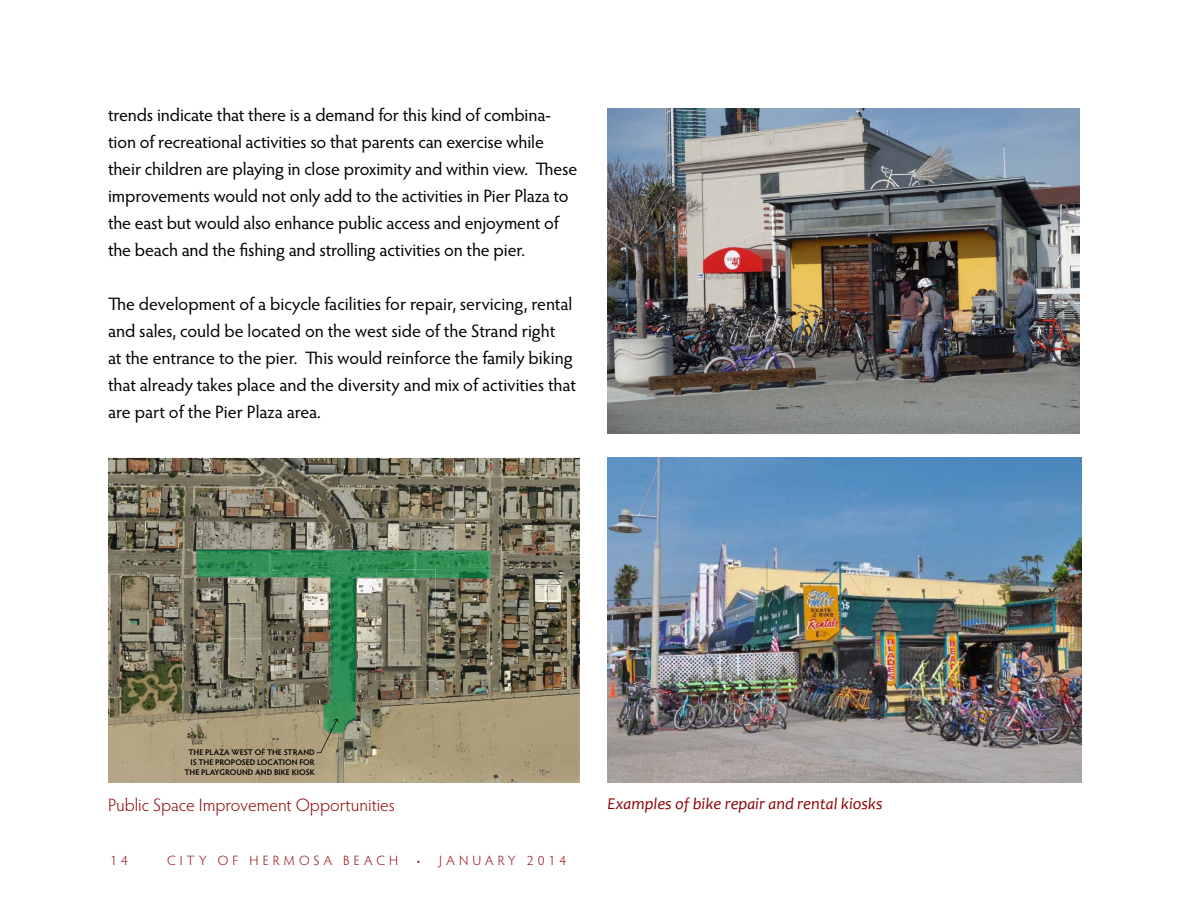
<style>
.page{position:relative;width:1188px;height:918px;background:#fff}
.page>*{position:absolute;margin:0;border:0;box-sizing:border-box;transform-origin:0 0}
.t1{font:18px/27px "Hypatia Sans Pro";letter-spacing:-.005em;color:#000}
.t2{font:300 18px "Hypatia Sans Pro";color:#8b0304}
.t3{font:italic 16.5px "Candara";color:#8b0304}
.t4{font:300 13.5px "Hypatia Sans Pro";letter-spacing:.305em;color:#8b0304}
.t5{font:600 8.25px/9.9px "Hypatia Sans Pro";color:#000;text-align:right}
</style>
<div class="page">
<img style="left:108px;top:458px;width:472px;height:325px">
<img style="left:196px;top:549px;width:295px;height:184px">
<img style="left:376px;top:578px;width:60px;height:1px">
<svg style="left:317px;top:718px;width:22px;height:35px"></svg>
<img style="left:608px;top:108px;width:472px;height:326px">
<img style="left:608px;top:458px;width:473px;height:325px">
<p class="t1" style="left:108px;top:101px;width:471px">trends indicate that there is a demand for this kind of combina&shy;tion of recreational activities so that parents can exercise while their children are playing in close proximity and within view. These improvements would not only add to the activities in Pier Plaza to the east but would also enhance public access and enjoyment of the beach and the fishing and strolling activities on the pier.</p>
<p class="t1" style="left:108px;top:290px;width:470px">The development of a bicycle facilities for repair, servicing, rental and sales, could be located on the west side of the Strand right<br>at the entrance to the pier. This would reinforce the family biking that already takes place and the diversity and mix of activities that are part of the Pier Plaza area.</p>
<p class="t5" style="left:184px;top:747px;width:132px">THE PLAZA WEST OF THE STRAND<br>IS THE PROPOSED LOCATION FOR<br>THE PLAYGROUND AND BIKE KIOSK</p>
<p class="t2" style="left:108px;top:793px;width:288px">Public Space Improvement Opportunities</p>
<p class="t3" style="left:608px;top:794px;width:276px">Examples of bike repair and rental kiosks</p>
<p class="t4" style="left:110px;top:851px;width:19px">1 4</p>
<p class="t4" style="left:167px;top:851px;width:232px">CITY OF HERMOSA BEACH</p>
<p class="t4" style="left:416px;top:851px;width:151px">• JANUARY 2014</p>
</div>
